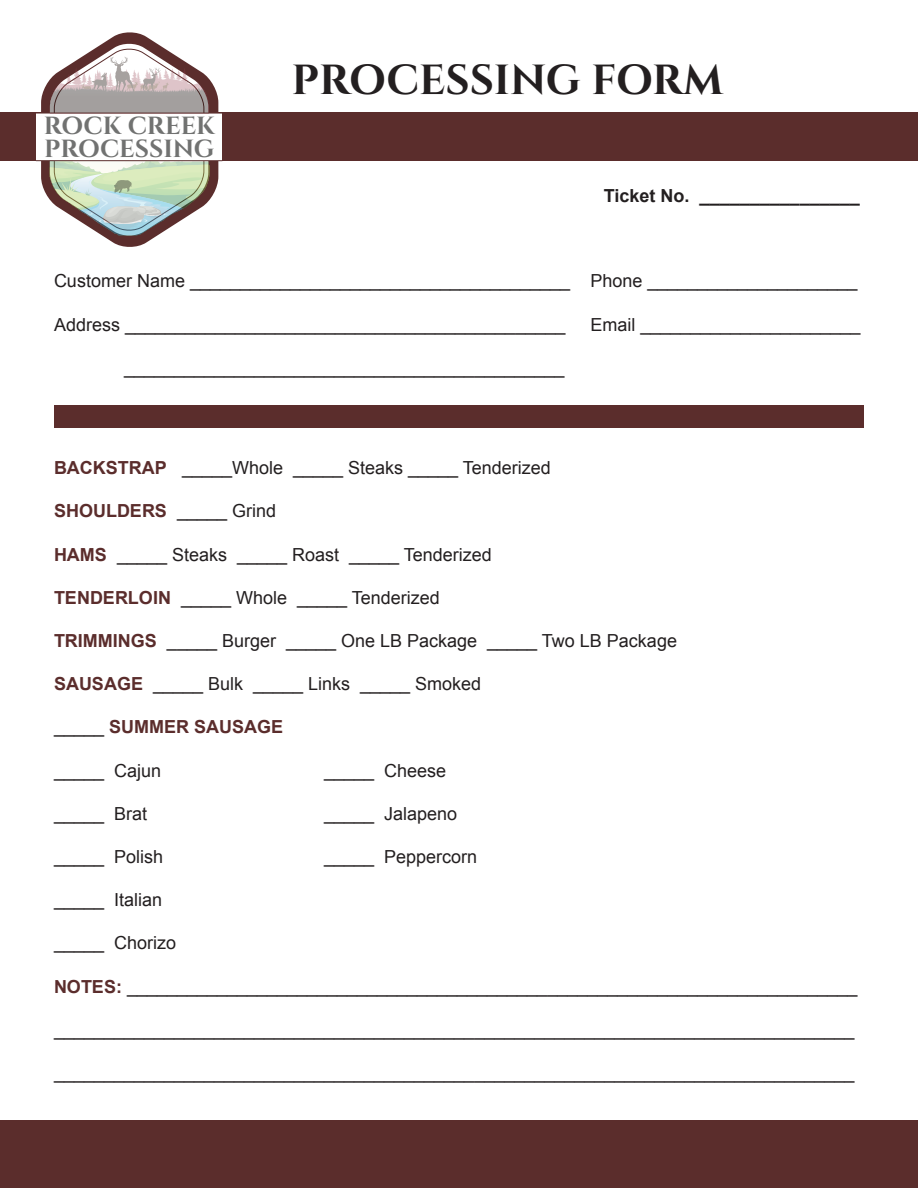
<style>
.page{position:relative;width:918px;height:1188px;background:#fff}
.page>*{position:absolute;margin:0;border:0;box-sizing:border-box;transform-origin:0 0}
.t1{font:700 42px "Cinzel";letter-spacing:-.005em;color:#231f20}
.t2{font:700 24.75px/23.2px "Cinzel";letter-spacing:-.005em;color:#717271}
.t3{font:18px "Arial";color:#231f20}
.t4{font:700 18px "Arial";color:#231f20}
.t5{font:700 18px "Arial";color:#5b2d2c}
.s1{font-weight:700;color:#5b2d2c}
.s2{font-weight:400;color:#231f20}
</style>
<div class="page">
<div style="left:0;top:113px;width:42px;height:48px;background:#5b2d2c"></div>
<div style="left:216px;top:113px;width:702px;height:48px;background:#5b2d2c"></div>
<div style="left:36px;top:113px;width:186px;height:48px;background:#fff"></div>
<hr style="left:36px;top:113px;width:186px;height:1px;background:#5b2d2c">
<hr style="left:36px;top:160px;width:186px;height:1px;background:#5b2d2c">
<svg style="left:41px;top:32px;width:177px;height:215px"></svg>
<div style="left:0;top:1120px;width:918px;height:68px;background:#5b2d2c"></div>
<div style="left:54px;top:405px;width:810px;height:23px;background:#5b2d2c"></div>
<p class="t2" style="left:44px;top:115px;width:173px">ROCK CREEK<br>PROCESSING</p>
<p class="t1" style="left:292px;top:54px;width:433px">PROCESSING FORM</p>
<p class="t4" style="left:604px;top:184px;width:257px">Ticket No. ________________</p>
<p class="t3" style="left:54px;top:269px;width:805px">Customer Name ______________________________________ Phone _____________________</p>
<p class="t3" style="left:54px;top:313px;width:513px">Address ____________________________________________</p>
<p class="t3" style="left:590px;top:313px;width:272px">Email ______________________</p>
<p class="t3" style="left:124px;top:356px;width:442px">____________________________________________</p>
<p class="t3" style="left:54px;top:456px;width:498px"><span class="s1">BACKSTRAP</span> _____Whole _____ Steaks _____ Tenderized</p>
<p class="t3" style="left:54px;top:499px;width:224px"><span class="s1">SHOULDERS</span> _____ Grind</p>
<p class="t3" style="left:54px;top:543px;width:439px"><span class="s1">HAMS</span> _____ Steaks _____ Roast _____ Tenderized</p>
<p class="t3" style="left:54px;top:586px;width:387px"><span class="s1">TENDERLOIN</span> _____ Whole _____ Tenderized</p>
<p class="t3" style="left:54px;top:629px;width:625px"><span class="s1">TRIMMINGS</span> _____ Burger _____ One LB Package _____ Two LB Package</p>
<p class="t3" style="left:54px;top:672px;width:429px"><span class="s1">SAUSAGE</span> _____ Bulk _____ Links _____ Smoked</p>
<p class="t5" style="left:54px;top:715px;width:231px"><span class="s2">_____</span> SUMMER SAUSAGE</p>
<p class="t3" style="left:54px;top:759px;width:109px">_____ Cajun</p>
<p class="t3" style="left:324px;top:759px;width:124px">_____ Cheese</p>
<p class="t3" style="left:54px;top:802px;width:95px">_____ Brat</p>
<p class="t3" style="left:324px;top:802px;width:135px">_____ Jalapeno</p>
<p class="t3" style="left:54px;top:845px;width:111px">_____ Polish</p>
<p class="t3" style="left:324px;top:845px;width:155px">_____ Peppercorn</p>
<p class="t3" style="left:54px;top:888px;width:110px">_____ Italian</p>
<p class="t3" style="left:54px;top:931px;width:124px">_____ Chorizo</p>
<p class="t3" style="left:54px;top:975px;width:805px"><span class="s1">NOTES:</span> _________________________________________________________________________</p>
<p class="t3" style="left:54px;top:1018px;width:802px">________________________________________________________________________________</p>
<p class="t3" style="left:54px;top:1061px;width:802px">________________________________________________________________________________</p>
</div>
